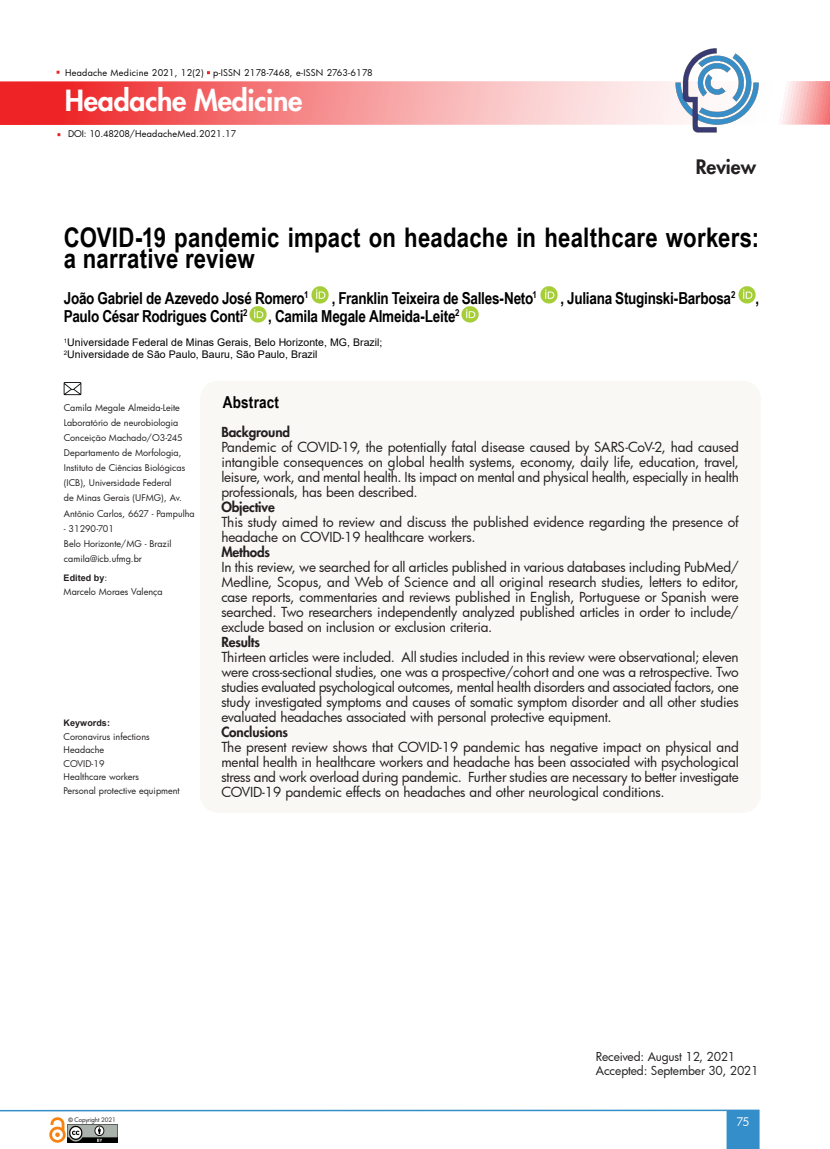
<style>
.page{position:relative;width:830px;height:1149px;background:#fff}
.page>*{position:absolute;margin:0;border:0;box-sizing:border-box;transform-origin:0 0}
.t1{font:800 28.5px "Futura";letter-spacing:-.01em;color:#fff}
.t2{font:700 27px/21px "Arial Narrow";letter-spacing:.01em;color:#000}
.t3{font:800 19.5px "Futura";color:#231f20}
.t4{font:700 16.5px "Arial Narrow";letter-spacing:-.015em;color:#000}
.t5{font:700 16.5px "Arial Narrow";letter-spacing:.01em;color:#000}
.texto{font:13.5px/15px "Futura";letter-spacing:-.01em;color:#231f20;text-align:justify}
.texto-2{font:800 13.5px "Futura";letter-spacing:-.01em;color:#231f20}
.texto-3{font:12px "Futura";letter-spacing:-.01em;color:#231f20}
.t6{font:11.55px "Futura";color:#fff}
.texto-4{font:10.5px "Arial";letter-spacing:.005em;color:#000}
.texto-5{font:9px/15px "Futura";letter-spacing:.005em;color:#231f20}
.t7{font:9px "Futura";letter-spacing:.03em;color:#040503}
.texto-6{font:700 9px "Arial";letter-spacing:.005em;color:#231f20}
.t8{font:6px "Futura";letter-spacing:-.015em;color:#231f20}
.s1{font-style:inherit}
.s2{font-family:"Futura";font-weight:400}
.s3{font-family:"Arial";font-weight:700}
</style>
<div class="page">
<svg style="left:0;top:81px;width:829px;height:44px;background:#f69394"></svg>
<svg style="left:726px;top:1109px;width:33px;height:39px"></svg>
<hr style="left:0;top:1109px;width:726px;height:1px;background:#338eca">
<img style="left:67px;top:1124px;width:50px;height:18px">
<img style="left:49px;top:1117px;width:17px;height:25px">
<img style="left:674px;top:48px;width:85px;height:85px">
<img style="left:311px;top:287px;width:17px;height:16px">
<img style="left:540px;top:287px;width:17px;height:16px">
<img style="left:738px;top:287px;width:17px;height:16px">
<img style="left:249px;top:306px;width:17px;height:16px">
<img style="left:461px;top:306px;width:17px;height:16px">
<div style="left:200px;top:381px;width:560px;height:431px;background:#f9f8f5;border-radius:18px"></div>
<img style="left:64px;top:382px;width:18px;height:14px">
<p class="t7" style="left:65px;top:66px;width:309px">Headache Medicine 2021, 12(2) p-ISSN 2178-7468, e-ISSN 2763-6178</p>
<h1 class="t1" style="left:65px;top:83px;width:239px">Headache Medicine</h1>
<p class="t7" style="left:68px;top:127px;width:170px"><span class="s1">DOI: 10.48208/</span>HeadacheMed.2021.17</p>
<p class="t3" style="left:695px;top:154px;width:62px">Review</p>
<p class="t2" style="left:64px;top:225px;width:696px">COVID-19 pandemic impact on headache in healthcare workers: a narrative review</p>
<p class="t4" style="left:64px;top:285px;width:246px">João Gabriel de Azevedo José Romero<sup>1</sup></p>
<p class="t4" style="left:331px;top:285px;width:207px">, Franklin Teixeira de Salles-Neto<sup>1</sup></p>
<p class="t4" style="left:560px;top:285px;width:200px">, Juliana Stuginski-Barbosa<sup>2</sup> ,</p>
<p class="t4" style="left:64px;top:303px;width:185px">Paulo César Rodrigues Conti<sup>2</sup></p>
<p class="t4" style="left:268px;top:303px;width:193px">, Camila Megale Almeida-Leite<sup>2</sup></p>
<p class="texto-4" style="left:64px;top:335px;width:320px"><sup>1</sup>Universidade Federal de Minas Gerais, Belo Horizonte, MG, Brazil;</p>
<p class="texto-4" style="left:64px;top:347px;width:255px"><sup>2</sup>Universidade de São Paulo, Bauru, São Paulo, Brazil</p>
<p class="t5" style="left:223px;top:389px;width:58px">Abstract</p>
<p class="texto-2" style="left:221px;top:423px;width:70px">Background</p>
<p class="texto" style="left:221px;top:438px;width:519px">Pandemic of COVID-19, the potentially fatal disease caused by SARS-CoV-2, had caused intangible consequences on global health systems, economy, daily life, education, travel, leisure, work, and mental health. Its impact on mental and physical health, especially in health professionals, has been described.</p>
<p class="texto-2" style="left:221px;top:498px;width:55px">Objective</p>
<p class="texto" style="left:221px;top:513px;width:519px">This study aimed to review and discuss the published evidence regarding the presence of headache on COVID-19 healthcare workers.</p>
<p class="texto-2" style="left:221px;top:543px;width:50px">Methods</p>
<p class="texto" style="left:221px;top:558px;width:518px">In this review, we searched for all articles published in various databases including PubMed/ Medline, Scopus, and Web of Science and all original research studies, letters to editor, case reports, commentaries and reviews published in English, Portuguese or Spanish were searched. Two researchers independently analyzed published articles in order to include/ exclude based on inclusion or exclusion criteria.</p>
<p class="texto-2" style="left:221px;top:633px;width:40px">Results</p>
<p class="texto" style="left:221px;top:648px;width:519px">Thirteen articles were included. All studies included in this review were observational; eleven were cross-sectional studies, one was a prospective/cohort and one was a retrospective. Two studies evaluated psychological outcomes, mental health disorders and associated factors, one study investigated symptoms and causes of somatic symptom disorder and all other studies evaluated headaches associated with personal protective equipment.</p>
<p class="texto-2" style="left:221px;top:723px;width:68px">Conclusions</p>
<p class="texto" style="left:221px;top:738px;width:519px">The present review shows that COVID-19 pandemic has negative impact on physical and mental health in healthcare workers and headache has been associated with psychological stress and work overload during pandemic. Further studies are necessary to better investigate COVID-19 pandemic effects on headaches and other neurological conditions.</p>
<p class="texto-5" style="left:64px;top:400px;width:117px">Camila Megale Almeida-Leite</p>
<p class="texto-5" style="left:64px;top:415px;width:120px">Laboratório de neurobiologia<br>Conceição Machado/O3-245</p>
<p class="texto-5" style="left:64px;top:445px;width:132px">Departamento de Morfologia,<br>Instituto de Ciências Biológicas (ICB), Universidade Federal<br>de Minas Gerais (UFMG), Av.<br>Antônio Carlos, 6627 - Pampulha</p>
<p class="texto-5" style="left:64px;top:520px;width:52px">- 31290-701</p>
<p class="texto-5" style="left:64px;top:535px;width:109px">Belo Horizonte/MG - Brazil</p>
<p class="texto-5" style="left:64px;top:550px;width:80px">camila@icb.ufmg.br</p>
<p class="texto-6" style="left:64px;top:571px;width:45px">Edited by<span class="s2">:</span></p>
<p class="texto-5" style="left:64px;top:583px;width:100px">Marcelo Moraes Valença</p>
<p class="texto-6" style="left:64px;top:716px;width:48px">Keywords:</p>
<p class="texto-5" style="left:64px;top:728px;width:88px">Coronavirus infections</p>
<p class="texto-5" style="left:64px;top:741px;width:42px">Headache</p>
<p class="texto-5" style="left:64px;top:755px;width:42px">COVID-19</p>
<p class="texto-5" style="left:64px;top:768px;width:77px">Healthcare workers</p>
<p class="texto-5" style="left:64px;top:782px;width:118px">Personal protective equipment</p>
<p class="t8" style="left:68px;top:1114px;width:49px"><span class="s3">©</span> Copyright 2021</p>
<p class="texto-3" style="left:595px;top:1048px;width:141px">Received: August 12, 2021</p>
<p class="texto-3" style="left:595px;top:1061px;width:164px">Accepted: September 30, 2021</p>
<p class="t6" style="left:736px;top:1113px;width:15px">75</p>
</div>
